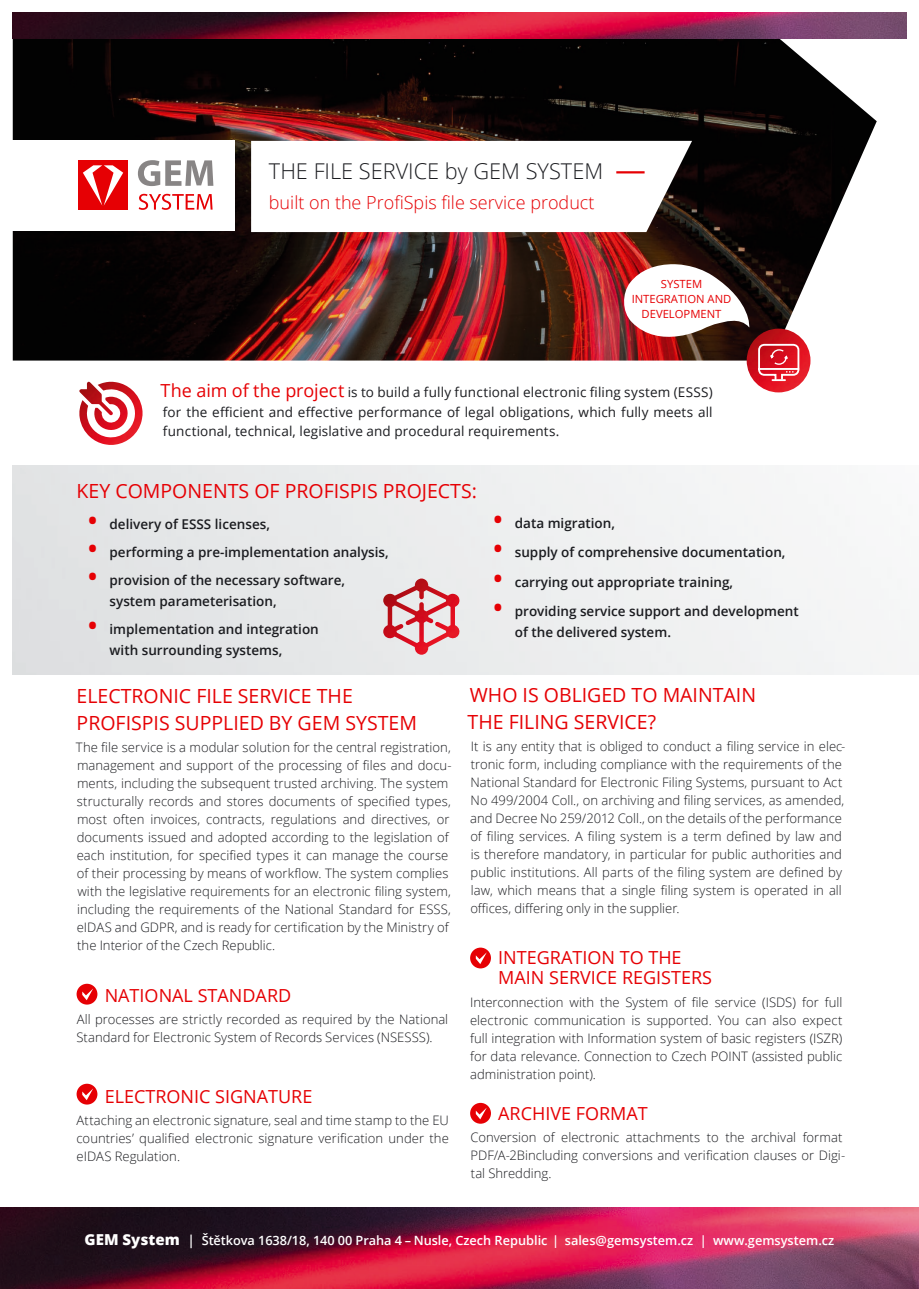
<style>
.page{position:relative;width:919px;height:1289px;background:#fff}
.page>*{position:absolute;margin:0;border:0;box-sizing:border-box;transform-origin:0 0}
.nadpis_basic{font:300 21.75px "Open Sans";color:#1b1c20}
.t1{font:19.5px/27px "Open Sans";color:#e60004}
.t2{font:18px "Open Sans";color:#e60004}
.nadpis_basic-2{font:300 18px "Open Sans";color:#e60004}
.t3{font:600 13.5px/21px "Open Sans";color:#1b1c20}
.nadpis_basic-3{font:13.5px/19.5px "Open Sans";letter-spacing:.01em;color:#1b1c20;text-align:justify}
.nadpis_basic-4{font:300 13.05px/18px "Open Sans";color:#1b1c20}
.text{font:600 12.75px "Open Sans";color:#fff}
.nadpis_basic-5{font:11.25px "Open Sans";color:#e60004}
.s1{font-size:18px;color:#e60004}
.s2{font-weight:700;font-size:24px;color:#e60004}
.s3{font-weight:800;font-size:15.15px}
.s4{font-size:13.5px}
</style>
<div class="page">
<img style="left:13px;top:466px;width:879px;height:208px">
<img style="left:13px;top:39px;width:863px;height:321px">
<img style="left:13px;top:13px;width:893px;height:26px">
<svg style="left:251px;top:141px;width:441px;height:91px"></svg>
<img style="left:746px;top:328px;width:64px;height:64px;border-radius:32px">
<svg style="left:757px;top:343px;width:43px;height:38px;background:#e04954"></svg>
<div style="left:0;top:140px;width:235px;height:91px;background:#fff"></div>
<div style="left:78px;top:160px;width:50px;height:50px;background:#e60004"></div>
<svg style="left:83px;top:165px;width:40px;height:41px"></svg>
<svg style="left:138px;top:160px;width:75px;height:26px"></svg>
<svg style="left:139px;top:194px;width:73px;height:16px"></svg>
<hr style="left:616px;top:171px;width:28px;height:2px;background:#e60004">
<svg style="left:621px;top:264px;width:130px;height:86px"></svg>
<img style="left:79px;top:382px;width:63px;height:63px">
<img style="left:0;top:1207px;width:918px;height:81px">
<div style="left:77px;top:983px;width:20px;height:21px;background:#e60004;border-radius:50%"></div>
<svg style="left:82px;top:988px;width:11px;height:12px"></svg>
<div style="left:470px;top:1102px;width:21px;height:21px;background:#e60004;border-radius:50%"></div>
<svg style="left:476px;top:1108px;width:10px;height:11px"></svg>
<div style="left:470px;top:947px;width:21px;height:21px;background:#e60004;border-radius:50%"></div>
<svg style="left:476px;top:953px;width:10px;height:11px"></svg>
<div style="left:77px;top:1083px;width:20px;height:21px;background:#e60004;border-radius:50%"></div>
<svg style="left:82px;top:1088px;width:11px;height:12px"></svg>
<img style="left:383px;top:578px;width:77px;height:76px">
<p class="nadpis_basic" style="left:269px;top:156px;width:336px">THE FILE SERVICE by GEM SYSTEM</p>
<p class="nadpis_basic-2" style="left:269px;top:190px;width:327px">built on the ProfiSpis file service product</p>
<p class="nadpis_basic-5" style="left:660px;top:276px;width:43px">SYSTEM</p>
<p class="nadpis_basic-5" style="left:631px;top:291px;width:101px">INTEGRATION AND</p>
<p class="nadpis_basic-5" style="left:641px;top:306px;width:81px">DEVELOPMENT</p>
<p class="nadpis_basic-3" style="left:161px;top:382px;width:553px"><span class="s1">The aim of the project</span> is to build a fully functional electronic filing system (ESSS) for the efficient and effective performance of legal obligations, which fully meets all functional, technical, legislative and procedural requirements.</p>
<p class="t1" style="left:77px;top:476px;width:402px">KEY COMPONENTS OF PROFISPIS PROJECTS:</p>
<p class="t3" style="left:88px;top:513px;width:183px"><span class="s2">•</span> delivery of ESSS licenses,</p>
<p class="t3" style="left:88px;top:541px;width:302px"><span class="s2">•</span> performing a pre-implementation analysis,</p>
<p class="t3" style="left:109px;top:569px;width:237px;text-indent:-21px"><span class="s2">•</span> provision of the necessary software, system parameterisation,</p>
<p class="t3" style="left:109px;top:618px;width:211px;text-indent:-21px"><span class="s2">•</span> implementation and integration with surrounding systems,</p>
<p class="t3" style="left:493px;top:512px;width:123px"><span class="s2">•</span> data migration,</p>
<p class="t3" style="left:493px;top:541px;width:293px"><span class="s2">•</span> supply of comprehensive documentation,</p>
<p class="t3" style="left:493px;top:571px;width:241px"><span class="s2">•</span> carrying out appropriate training,</p>
<p class="t3" style="left:514px;top:600px;width:285px;text-indent:-21px"><span class="s2">•</span> providing service support and development of the delivered system.</p>
<p class="t1" style="left:77px;top:681px;width:342px">ELECTRONIC FILE SERVICE THE<br>PROFISPIS SUPPLIED BY GEM SYSTEM</p>
<p class="nadpis_basic-4" style="left:76px;top:737px;width:377px">The file service is a modular solution for the central registration, management and support of the processing of files and docu&shy;ments, including the subsequent trusted archiving. The system structurally records and stores documents of specified types, most often invoices, contracts, regulations and directives, or documents issued and adopted according to the legislation of each institution, for specified types it can manage the course of their processing by means of workflow. The system complies with the legislative requirements for an electronic filing system, including the requirements of the National Standard for ESSS, eIDAS and GDPR, and is ready for certification by the Ministry of the Interior of the Czech Republic.</p>
<p class="t2" style="left:105px;top:982px;width:188px">NATIONAL STANDARD</p>
<p class="nadpis_basic-4" style="left:76px;top:1009px;width:373px">All processes are strictly recorded as required by the National<br>Standard for Electronic System of Records Services (NSESSS).</p>
<p class="t2" style="left:105px;top:1083px;width:209px">ELECTRONIC SIGNATURE</p>
<p class="nadpis_basic-4" style="left:77px;top:1110px;width:374px;text-align:justify">Attaching an electronic signature, seal and time stamp to the EU countries’ qualified electronic signature verification under the eIDAS Regulation.</p>
<p class="t1" style="left:467px;top:681px;width:290px">WHO IS OBLIGED TO MAINTAIN<br>THE FILING SERVICE?</p>
<p class="nadpis_basic-4" style="left:470px;top:737px;width:376px">It is any entity that is obliged to conduct a filing service in elec&shy;tronic form, including compliance with the requirements of the National Standard for Electronic Filing Systems, pursuant to Act No 499/2004 Coll., on archiving and filing services, as amended, and Decree No 259/2012 Coll., on the details of the performance of filing services. A filing system is a term defined by law and is therefore mandatory, in particular for public authorities and public institutions. All parts of the filing system are defined by law, which means that a single filing system is operated in all offices, differing only in the supplier.</p>
<p class="t2" style="left:498px;top:944px;width:185px">INTEGRATION TO THE</p>
<p class="t2" style="left:498px;top:965px;width:215px">MAIN SERVICE REGISTERS</p>
<p class="nadpis_basic-4" style="left:470px;top:992px;width:374px;text-align:justify">Interconnection with the System of file service (ISDS) for full electronic communication is supported. You can also expect full integration with Information system of basic registers (ISZR) for data relevance. Connection to Czech POINT (assisted public administration point).</p>
<p class="t2" style="left:498px;top:1101px;width:151px">ARCHIVE FORMAT</p>
<p class="nadpis_basic-4" style="left:470px;top:1128px;width:376px">Conversion of electronic attachments to the archival format<br>PDF/A-2Bincluding conversions and verification clauses or Digi&shy;tal Shredding.</p>
<p class="text" style="left:85px;top:1231px;width:751px"><span class="s3">GEM System</span> <span class="s4">|</span> Štětkova 1638/18, 140 00 Praha 4 – Nusle, Czech Republic | sales@gemsystem.cz | www.gemsystem.cz</p>
</div>
